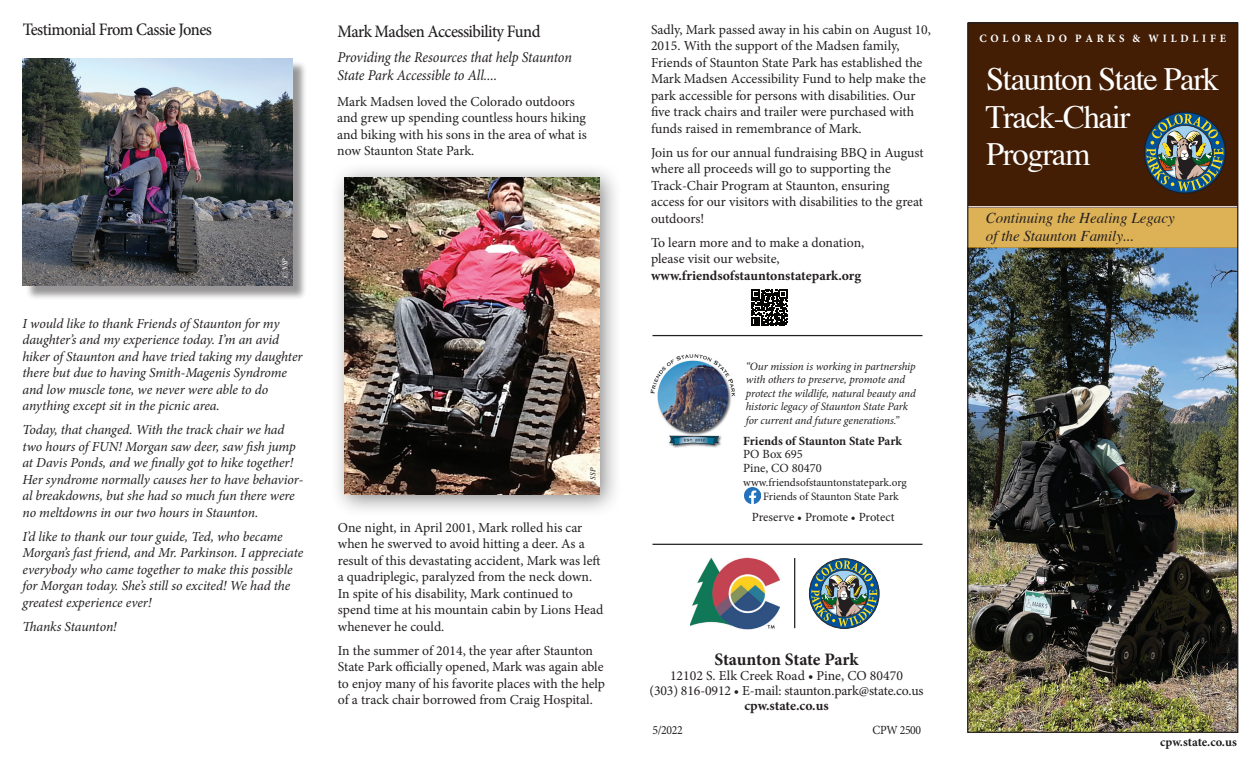
<style>
.page{position:relative;width:1260px;height:765px;background:#fff}
.page>*{position:absolute;margin:0;border:0;box-sizing:border-box;transform-origin:0 0}
.t1{font:32.5px/37.5px "Times";letter-spacing:-.04em;color:#fff}
.t2{font:500 17.5px "Minion Pro";letter-spacing:-.035em;color:#231f20;scale:.94 1}
.t3{font:700 17.5px "Minion Pro";letter-spacing:-.01em;color:#231f20}
.t4{font:italic 15px/18px "Minion Pro";letter-spacing:-.01em;color:#231f20;scale:.94 1}
.t5{font:italic 15px/17.5px "Times";color:#231f20}
.t6{font:13.75px/16.5px "Minion Pro";letter-spacing:-.005em;color:#231f20}
.t7{font:italic 13.75px/16.5px "Minion Pro";letter-spacing:-.01em;color:#231f20}
.t8{font:700 13.75px "Minion Pro";color:#231f20}
.t9{font:12.5px/13.8px "Minion Pro";letter-spacing:-.005em;color:#231f20}
.t10{font:700 12.5px "Minion Pro";letter-spacing:-.005em;color:#231f20}
.t11{font:12.5px "Minion Pro";letter-spacing:-.005em;color:#231f20;scale:.94 1}
.t12{font:italic 11.25px/13.5px "Minion Pro";letter-spacing:-.01em;color:#231f20}
.t13{font:11.25px/13.8px "Minion Pro";letter-spacing:-.005em;color:#231f20}
.t14{font:700 11.25px "Minion Pro";letter-spacing:.35em;color:#fff;scale:.96 1}
.t15{font:italic 7.5px "Times";letter-spacing:-.02em;color:#fff}
.t16{font:italic 7.5px "Times";color:#231f20}
</style>
<div class="page">
<div style="left:330px;top:162px;width:293px;height:355px;background:#231f20;opacity:.53"></div>
<img style="left:345px;top:177px;width:255px;height:317px">
<img style="left:650px;top:354px;width:86px;height:94px">
<hr style="left:652px;top:335px;width:270px;height:1px;background:#231f20">
<hr style="left:652px;top:544px;width:270px;height:1px;background:#231f20">
<div style="left:25px;top:60px;width:283px;height:240px;background:#231f20;opacity:.47"></div>
<img style="left:23px;top:58px;width:269px;height:227px">
<img style="left:969px;top:248px;width:267px;height:483px">
<div style="left:968px;top:207px;width:270px;height:41px;background:#ddb257"></div>
<div style="left:968px;top:22px;width:270px;height:185px;background:#431e05"></div>
<hr style="left:968px;top:206px;width:270px;height:1px;background:#fff">
<div style="left:1144px;top:111px;width:82px;height:83px;border:1px solid #231f20;border-radius:50%"></div>
<img style="left:1146px;top:114px;width:77px;height:77px">
<div style="left:967px;top:22px;width:271px;height:711px;border:1px solid #231f20"></div>
<svg style="left:751px;top:289px;width:37px;height:37px"></svg>
<img style="left:690px;top:557px;width:90px;height:73px">
<img style="left:809px;top:558px;width:71px;height:71px">
<hr style="left:794px;top:558px;width:1px;height:70px;background:#231f20">
<img style="left:745px;top:487px;width:16px;height:17px">
<p class="t2" style="left:23px;top:18px;width:203px">Testimonial From Cassie Jones</p>
<p class="t2" style="left:338px;top:19px;width:217px">Mark Madsen Accessibility Fund</p>
<p class="t4" style="left:338px;top:48px;width:251px">Providing the Resources that help Staunton<br>State Park Accessible to All....</p>
<p class="t6" style="left:337px;top:93px;width:251px">Mark Madsen loved the Colorado outdoors and grew up spending countless hours hiking and biking with his sons in the area of what is now Staunton State Park.</p>
<p class="t15" style="left:279px;top:278px;width:21px;rotate:-90deg">© SSP</p>
<p class="t7" style="left:22px;top:315px;width:282px">I would like to thank Friends of Staunton for my daughter’s and my experience today. I’m an avid hiker of Staunton and have tried taking my daughter there but due to having Smith-Magenis Syndrome and low muscle tone, we never were able to do anything except sit in the picnic area.</p>
<p class="t7" style="left:22px;top:422px;width:282px">Today, that changed. With the track chair we had two hours of FUN! Morgan saw deer, saw fish jump at Davis Ponds, and we finally got to hike together!<br>Her syndrome normally causes her to have behavior&shy;al breakdowns, but she had so much fun there were no meltdowns in our two hours in Staunton.</p>
<p class="t7" style="left:22px;top:528px;width:282px">I’d like to thank our tour guide, Ted, who became Morgan’s fast friend, and Mr. Parkinson. I appreciate everybody who came together to make this possible for Morgan today. She’s still so excited! We had the greatest experience ever!</p>
<p class="t7" style="left:22px;top:618px;width:96px">Thanks Staunton!</p>
<p class="t16" style="left:587px;top:487px;width:21px;rotate:-90deg">© SSP</p>
<p class="t6" style="left:338px;top:519px;width:267px">One night, in April 2001, Mark rolled his car when he swerved to avoid hitting a deer. As a result of this devastating accident, Mark was left a quadriplegic, paralyzed from the neck down.<br>In spite of his disability, Mark continued to spend time at his mountain cabin by Lions Head whenever he could.</p>
<p class="t6" style="left:338px;top:642px;width:269px">In the summer of 2014, the year after Staunton State Park officially opened, Mark was again able to enjoy many of his favorite places with the help of a track chair borrowed from Craig Hospital.</p>
<p class="t6" style="left:651px;top:21px;width:281px">Sadly, Mark passed away in his cabin on August 10, 2015. With the support of the Madsen family, Friends of Staunton State Park has established the Mark Madsen Accessibility Fund to help make the park accessible for persons with disabilities. Our five track chairs and trailer were purchased with funds raised in remembrance of Mark.</p>
<p class="t6" style="left:651px;top:144px;width:274px">Join us for our annual fundraising BBQ in August where all proceeds will go to supporting the Track-Chair Program at Staunton, ensuring access for our visitors with disabilities to the great outdoors!</p>
<p class="t6" style="left:651px;top:234px;width:215px">To learn more and to make a donation, please visit our website,</p>
<p class="t8" style="left:651px;top:266px;width:212px">www.friendsofstauntonstatepark.org</p>
<p class="t12" style="left:746px;top:359px;width:172px">“Our mission is working in partnership with others to preserve, promote and protect the wildlife, natural beauty and historic legacy of Staunton State Park for current and future generations.”</p>
<p class="t10" style="left:743px;top:432px;width:160px">Friends of Staunton State Park</p>
<p class="t9" style="left:743px;top:447px;width:80px">PO Box 695<br>Pine, CO 80470</p>
<p class="t13" style="left:763px;top:475px;width:145px;text-indent:-20px">www.friendsofstauntonstatepark.org<br>Friends of Staunton State Park</p>
<p class="t9" style="left:752px;top:510px;width:144px">Preserve • Promote • Protect</p>
<p class="t3" style="left:714px;top:647px;width:146px">Staunton State Park</p>
<p class="t6" style="left:649px;top:668px;width:276px;line-height:15px;text-align:center">12102 S. Elk Creek Road • Pine, CO 80470<br>(303) 816-0912 • E-mail: staunton.park@state.co.us</p>
<p class="t8" style="left:744px;top:696px;width:86px">cpw.state.co.us</p>
<p class="t11" style="left:652px;top:721px;width:34px">5/2022</p>
<p class="t11" style="left:873px;top:721px;width:53px">CPW 2500</p>
<p class="t14" style="left:979px;top:30px;width:259px">COLORADO PARKS &amp; WILDLIFE</p>
<h1 class="t1" style="left:986px;top:58px;width:235px">Staunton State Park<br>Track-Chair<br>Program</h1>
<p class="t5" style="left:986px;top:208px;width:190px">Continuing the Healing Legacy of the Staunton Family...</p>
<p class="t15" style="left:1223px;top:719px;width:21px;rotate:-90deg">© SSP</p>
<p class="t10" style="left:1160px;top:733px;width:78px">cpw.state.co.us</p>
</div>
